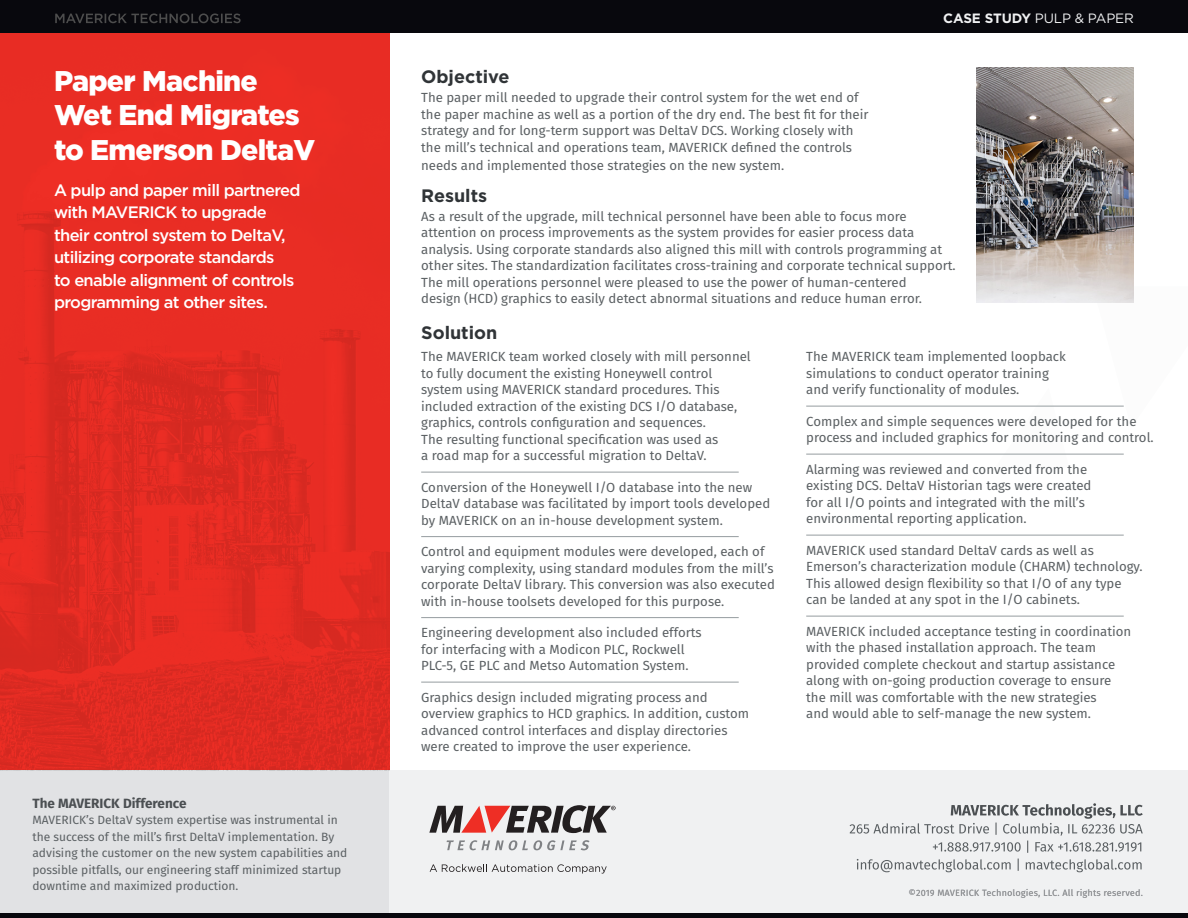
<style>
.page{position:relative;width:1188px;height:918px;background:#fff}
.page>*{position:absolute;margin:0;border:0;box-sizing:border-box;transform-origin:0 0}
.t1{font:900 28.5px/34.5px "Gotham";letter-spacing:-.025em;color:#fff}
.t2{font:700 18px "Gotham";color:#303437}
.t3{font:500 16.5px/22.5px "Gotham";letter-spacing:-.04em;color:#fff}
.SubHeadings{font:700 13.5px "Fira Sans";color:#4b4f52}
.t4{font:13.5px "Gotham";letter-spacing:-.01em;color:#f0f1f2}
.t5{font:13.2px/16.5px "Fira Sans";color:#5b6063}
.SubHeadings-2{font:12px/16.5px "Fira Sans";color:#5b6063}
.Body_Text{font:9px "Fira Sans";letter-spacing:.025em;color:#939598}
.s1{font-weight:700}
</style>
<div class="page">
<div style="left:389px;top:770px;width:799px;height:148px;background:#f0f1f2"></div>
<svg style="left:995px;top:405px;width:74px;height:49px"></svg>
<svg style="left:857px;top:859px;width:285px;height:13px"></svg>
<svg style="left:850px;top:803px;width:293px;height:50px"></svg>
<svg style="left:909px;top:889px;width:233px;height:9px"></svg>
<svg style="left:447px;top:840px;width:143px;height:10px"></svg>
<svg style="left:429px;top:805px;width:187px;height:28px"></svg>
<svg style="left:430px;top:864px;width:177px;height:10px"></svg>
<div style="left:0;top:770px;width:389px;height:144px;background:#e1e2e4"></div>
<div style="left:0;top:0;width:1188px;height:33px;background:#08080d"></div>
<hr style="left:0;top:914px;width:1188px;height:4px;background:#08080d">
<svg style="left:55px;top:13px;width:186px;height:10px"></svg>
<img style="left:0;top:33px;width:389px;height:737px">
<hr style="left:421px;top:472px;width:318px;height:1px;background:#959c9f">
<hr style="left:421px;top:536px;width:318px;height:1px;background:#959c9f">
<hr style="left:421px;top:617px;width:318px;height:1px;background:#959c9f">
<hr style="left:421px;top:682px;width:318px;height:1px;background:#959c9f">
<hr style="left:806px;top:406px;width:318px;height:1px;background:#959c9f">
<hr style="left:806px;top:454px;width:318px;height:1px;background:#959c9f">
<hr style="left:806px;top:535px;width:318px;height:1px;background:#959c9f">
<hr style="left:806px;top:616px;width:318px;height:1px;background:#959c9f">
<img style="left:977px;top:68px;width:157px;height:235px">
<p class="t1" style="left:54px;top:63px;width:263px">Paper Machine<br>Wet End Migrates to Emerson DeltaV</p>
<p class="t3" style="left:54px;top:178px;width:248px">A pulp and paper mill partnered with MAVERICK to upgrade their control system to DeltaV, utilizing corporate standards<br>to enable alignment of controls programming at other sites.</p>
<p class="SubHeadings" style="left:32px;top:791px;width:156px">The MAVERICK Difference</p>
<p class="SubHeadings-2" style="left:32px;top:811px;width:317px">MAVERICK’s DeltaV system expertise was instrumental in the success of the mill’s first DeltaV implementation. By advising the customer on the new system capabilities and possible pitfalls, our engineering staff minimized startup downtime and maximized production.</p>
<p class="t4" style="left:943px;top:10px;width:192px"><span class="s1">CASE STUDY</span> PULP &amp; PAPER</p>
<p class="t2" style="left:421px;top:65px;width:90px">Objective</p>
<p class="t5" style="left:421px;top:89px;width:449px">The paper mill needed to upgrade their control system for the wet end of the paper machine as well as a portion of the dry end. The best fit for their strategy and for long-term support was DeltaV DCS. Working closely with the mill’s technical and operations team, MAVERICK defined the controls</p>
<p class="t5" style="left:421px;top:156px;width:365px">needs and implemented those strategies on the new system.</p>
<p class="t2" style="left:421px;top:184px;width:68px">Results</p>
<p class="t5" style="left:421px;top:208px;width:536px">As a result of the upgrade, mill technical personnel have been able to focus more attention on process improvements as the system provides for easier process data analysis. Using corporate standards also aligned this mill with controls programming at other sites. The standardization facilitates cross-training and corporate technical support.<br>The mill operations personnel were pleased to use the power of human-centered<br>design (HCD) graphics to easily detect abnormal situations and reduce human error.</p>
<p class="t2" style="left:421px;top:321px;width:78px">Solution</p>
<p class="t5" style="left:421px;top:348px;width:331px">The MAVERICK team worked closely with mill personnel to fully document the existing Honeywell control system using MAVERICK standard procedures. This included extraction of the existing DCS I/O database, graphics, controls configuration and sequences.<br>The resulting functional specification was used as<br>a road map for a successful migration to DeltaV.</p>
<p class="t5" style="left:421px;top:479px;width:351px">Conversion of the Honeywell I/O database into the new<br>DeltaV database was facilitated by import tools developed by MAVERICK on an in-house development system.</p>
<p class="t5" style="left:421px;top:543px;width:355px">Control and equipment modules were developed, each of varying complexity, using standard modules from the mill’s corporate DeltaV library. This conversion was also executed with in-house toolsets developed for this purpose.</p>
<p class="t5" style="left:421px;top:624px;width:282px">Engineering development also included efforts for interfacing with a Modicon PLC, Rockwell</p>
<p class="t5" style="left:421px;top:657px;width:269px">PLC-5, GE PLC and Metso Automation System.</p>
<p class="t5" style="left:421px;top:689px;width:329px">Graphics design included migrating process and overview graphics to HCD graphics. In addition, custom advanced control interfaces and display directories were created to improve the user experience.</p>
<p class="t5" style="left:806px;top:348px;width:261px">The MAVERICK team implemented loopback simulations to conduct operator training and verify functionality of modules.</p>
<p class="t5" style="left:806px;top:413px;width:349px">Complex and simple sequences were developed for the process and included graphics for monitoring and control.</p>
<p class="t5" style="left:806px;top:461px;width:287px">Alarming was reviewed and converted from the existing DCS. DeltaV Historian tags were created for all I/O points and integrated with the mill’s environmental reporting application.</p>
<p class="t5" style="left:806px;top:542px;width:338px">MAVERICK used standard DeltaV cards as well as Emerson’s characterization module (CHARM) technology.<br>This allowed design flexibility so that I/O of any type can be landed at any spot in the I/O cabinets.</p>
<p class="t5" style="left:806px;top:623px;width:327px">MAVERICK included acceptance testing in coordination with the phased installation approach. The team provided complete checkout and startup assistance along with on-going production coverage to ensure the mill was comfortable with the new strategies<br>and would able to self-manage the new system.</p>
<p class="Body_Text" style="left:909px;top:886px;width:236px">©2019 MAVERICK Technologies, LLC. All rights reserved.</p>
</div>
